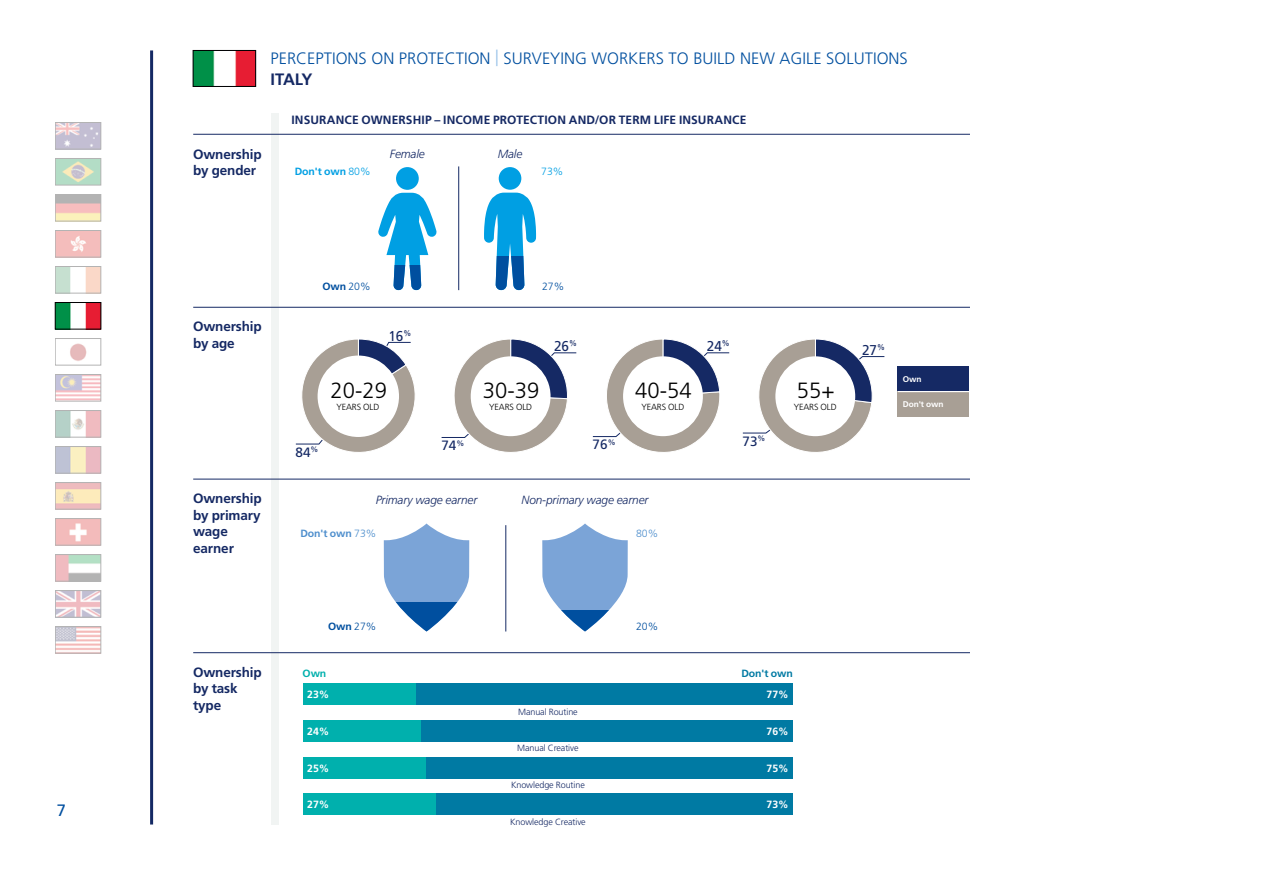
<style>
.page{position:relative;width:1263px;height:893px;background:#fff}
.page>*{position:absolute;margin:0;border:0;box-sizing:border-box;transform-origin:0 0}
.t1{font:300 22.05px "Frutiger LT Std";color:#000}
.t2{font:300 16.5px "Frutiger LT Pro";color:#004f9f}
.t3{font:700 16.5px "Frutiger LT Pro";color:#152964}
.t4{font:16.5px "Frutiger LT Pro";color:#004f9f}
.t5{font:14.25px "Frutiger LT Std";color:#152964;scale:.95 1}
.t6{font:700 13.5px/16.5px "Frutiger LT Pro";letter-spacing:-.01em;color:#152964}
.t7{font:13.5px "Frutiger LT Std";color:#152964}
.t8{font:700 12px "Frutiger LT Pro";letter-spacing:.01em;color:#152964}
.t9{font:italic 300 11.85px "Frutiger LT Pro";letter-spacing:-.01em;color:#152964}
.t10{font:700 10.5px "Frutiger LT Pro";letter-spacing:-.01em;color:#fff}
.t11{font:700 10.5px "Frutiger LT Pro";letter-spacing:-.01em;color:#004f9f}
.t12{font:700 10.5px "Frutiger LT Pro";letter-spacing:-.01em;color:#009fe3}
.t13{font:700 10.5px "Frutiger LT Pro";letter-spacing:-.01em;color:#4f8fcd}
.t14{font:700 10.5px "Frutiger LT Pro";letter-spacing:-.01em;color:#007aa3}
.t15{font:300 10.5px "Frutiger LT Pro";color:#004f9f}
.t16{font:300 10.5px "Frutiger LT Pro";color:#009fe3}
.t17{font:300 10.5px "Frutiger LT Pro";color:#4f8fcd}
.t18{font:700 10.5px "Frutiger LT Pro";color:#00b0ad}
.t19{font:300 9px "Frutiger LT Pro";letter-spacing:-.01em;color:#152964}
.t20{font:300 8.85px "Frutiger LT Pro";letter-spacing:-.01em;color:#000}
.t21{font:700 8.25px "Frutiger LT Pro";letter-spacing:-.01em;color:#fff}
.s1{color:#96c0e8}
.s2{font-weight:300}
</style>
<div class="page">
<hr style="left:150px;top:50px;width:3px;height:774px;background:#152964">
<div style="left:271px;top:113px;width:7px;height:711px;background:#f1f4f3"></div>
<hr style="left:193px;top:134px;width:777px;height:1px;background:#152964">
<img style="left:195px;top:52px;width:59px;height:32px">
<div style="left:193px;top:50px;width:63px;height:37px;border:1px solid #000"></div>
<hr style="left:193px;top:479px;width:777px;height:1px;background:#152964">
<hr style="left:193px;top:307px;width:777px;height:1px;background:#152964">
<hr style="left:193px;top:652px;width:777px;height:1px;background:#152964">
<svg style="left:378px;top:167px;width:59px;height:99px"></svg>
<svg style="left:393px;top:266px;width:29px;height:24px"></svg>
<svg style="left:484px;top:167px;width:52px;height:90px"></svg>
<svg style="left:495px;top:257px;width:30px;height:33px"></svg>
<hr style="left:458px;top:166px;width:1px;height:124px;background:#152964">
<svg style="left:295px;top:339px;width:120px;height:113px"></svg>
<div style="left:318px;top:356px;width:81px;height:81px;background:#fff;border-radius:50%"></div>
<svg style="left:441px;top:339px;width:136px;height:113px"></svg>
<div style="left:471px;top:356px;width:79px;height:80px;background:#fff;border-radius:50%"></div>
<svg style="left:593px;top:339px;width:136px;height:113px"></svg>
<div style="left:623px;top:356px;width:80px;height:80px;background:#fff;border-radius:50%"></div>
<svg style="left:742px;top:339px;width:143px;height:113px"></svg>
<div style="left:775px;top:356px;width:80px;height:80px;background:#fff;border-radius:50%"></div>
<div style="left:303px;top:794px;width:490px;height:21px;background:#007aa3"></div>
<div style="left:303px;top:794px;width:132px;height:21px;background:#00b0ad"></div>
<div style="left:303px;top:757px;width:490px;height:21px;background:#007aa3"></div>
<div style="left:303px;top:757px;width:122px;height:21px;background:#00b0ad"></div>
<div style="left:303px;top:683px;width:490px;height:22px;background:#007aa3"></div>
<div style="left:303px;top:720px;width:490px;height:21px;background:#007aa3"></div>
<div style="left:303px;top:720px;width:118px;height:21px;background:#00b0ad"></div>
<div style="left:303px;top:683px;width:113px;height:22px;background:#00b0ad"></div>
<svg style="left:384px;top:523px;width:85px;height:79px"></svg>
<svg style="left:395px;top:602px;width:63px;height:29px;fill:#004f9f"></svg>
<svg style="left:542px;top:523px;width:86px;height:87px"></svg>
<svg style="left:561px;top:610px;width:48px;height:21px"></svg>
<hr style="left:505px;top:525px;width:1px;height:106px;background:#152964">
<div style="left:898px;top:367px;width:71px;height:25px;background:#152964"></div>
<div style="left:898px;top:392px;width:71px;height:25px;background:#a89f95"></div>
<hr style="left:898px;top:391px;width:71px;height:1px;background:#fff">
<img style="left:57px;top:124px;width:42px;height:23px">
<img style="left:57px;top:412px;width:42px;height:23px">
<img style="left:57px;top:593px;width:42px;height:22px">
<img style="left:57px;top:484px;width:42px;height:23px">
<img style="left:57px;top:448px;width:42px;height:23px">
<img style="left:57px;top:268px;width:42px;height:23px">
<img style="left:57px;top:304px;width:42px;height:23px">
<img style="left:57px;top:556px;width:42px;height:23px">
<img style="left:57px;top:628px;width:42px;height:22px">
<img style="left:57px;top:520px;width:42px;height:23px">
<img style="left:57px;top:376px;width:42px;height:23px">
<img style="left:57px;top:160px;width:42px;height:23px">
<img style="left:57px;top:232px;width:42px;height:23px">
<img style="left:70px;top:343px;width:17px;height:18px">
<div style="left:55px;top:302px;width:46px;height:27px;border:1px solid #000"></div>
<p class="t4" style="left:52px;top:800px;width:20px">46</p>
<p class="t4" style="left:57px;top:800px;width:11px">7</p>
<p class="t2" style="left:271px;top:49px;width:639px">PERCEPTIONS ON PROTECTION <span class="s1">|</span> SURVEYING WORKERS TO BUILD NEW AGILE SOLUTIONS</p>
<p class="t3" style="left:271px;top:70px;width:43px">ITALY</p>
<p class="t3" style="left:271px;top:70px;width:35px">XXX</p>
<p class="t8" style="left:291px;top:113px;width:456px">INSURANCE OWNERSHIP – INCOME PROTECTION AND/OR TERM LIFE INSURANCE</p>
<p class="t6" style="left:193px;top:146px;width:70px">Ownership by gender</p>
<p class="t12" style="left:295px;top:165px;width:77px">Don't own <span class="s2">80%</span></p>
<p class="t9" style="left:390px;top:147px;width:37px">Female</p>
<p class="t9" style="left:498px;top:147px;width:26px">Male</p>
<p class="t16" style="left:541px;top:165px;width:23px">73%</p>
<p class="t6" style="left:193px;top:318px;width:70px">Ownership by age</p>
<p class="t6" style="left:193px;top:490px;width:70px">Ownership by primary wage earner</p>
<p class="t6" style="left:193px;top:664px;width:70px">Ownership by task type</p>
<p class="t11" style="left:322px;top:280px;width:50px">Own <span class="s2">20%</span></p>
<p class="t5" style="left:388px;top:327px;width:26px">16<sup>%</sup></p>
<h1 class="t1" style="left:331px;top:378px;width:58px">20-29</h1>
<p class="t15" style="left:542px;top:280px;width:23px">27%</p>
<h1 class="t1" style="left:483px;top:378px;width:58px">30-39</h1>
<p class="t5" style="left:554px;top:338px;width:26px">26<sup>%</sup></p>
<h1 class="t1" style="left:635px;top:378px;width:58px">40-54</h1>
<p class="t5" style="left:707px;top:338px;width:26px">24<sup>%</sup></p>
<h1 class="t1" style="left:797px;top:378px;width:39px">55+</h1>
<p class="t7" style="left:296px;top:444px;width:24px">84<sup>%</sup></p>
<p class="t20" style="left:336px;top:402px;width:44px">YEARS OLD</p>
<p class="t20" style="left:489px;top:402px;width:44px">YEARS OLD</p>
<p class="t20" style="left:641px;top:402px;width:44px">YEARS OLD</p>
<p class="t20" style="left:794px;top:402px;width:44px">YEARS OLD</p>
<p class="t7" style="left:441px;top:438px;width:24px">74<sup>%</sup></p>
<p class="t7" style="left:593px;top:437px;width:24px">76<sup>%</sup></p>
<p class="t9" style="left:376px;top:493px;width:103px">Primary wage earner</p>
<p class="t9" style="left:521px;top:493px;width:128px">Non-primary wage earner</p>
<p class="t7" style="left:743px;top:433px;width:24px">73<sup>%</sup></p>
<p class="t13" style="left:300px;top:527px;width:77px">Don't own <span class="s2">73%</span></p>
<p class="t17" style="left:636px;top:527px;width:23px">80%</p>
<p class="t5" style="left:862px;top:341px;width:26px">27<sup>%</sup></p>
<p class="t21" style="left:903px;top:374px;width:20px">Own</p>
<p class="t21" style="left:903px;top:399px;width:42px">Don't own</p>
<p class="t11" style="left:328px;top:621px;width:50px">Own <span class="s2">27%</span></p>
<p class="t15" style="left:636px;top:621px;width:23px">20%</p>
<p class="t18" style="left:303px;top:667px;width:25px">Own</p>
<p class="t14" style="left:741px;top:667px;width:53px">Don't own</p>
<p class="t10" style="left:307px;top:688px;width:23px">23%</p>
<p class="t10" style="left:307px;top:725px;width:23px">24%</p>
<p class="t10" style="left:307px;top:762px;width:23px">25%</p>
<p class="t10" style="left:307px;top:798px;width:23px">27%</p>
<p class="t19" style="left:518px;top:706px;width:61px">Manual Routine</p>
<p class="t19" style="left:517px;top:743px;width:63px">Manual Creative</p>
<p class="t19" style="left:511px;top:780px;width:75px">Knowledge Routine</p>
<p class="t19" style="left:510px;top:816px;width:77px">Knowledge Creative</p>
<p class="t10" style="left:767px;top:688px;width:23px">77%</p>
<p class="t10" style="left:767px;top:725px;width:23px">76%</p>
<p class="t10" style="left:767px;top:762px;width:23px">75%</p>
<p class="t10" style="left:767px;top:798px;width:23px">73%</p>
</div>
